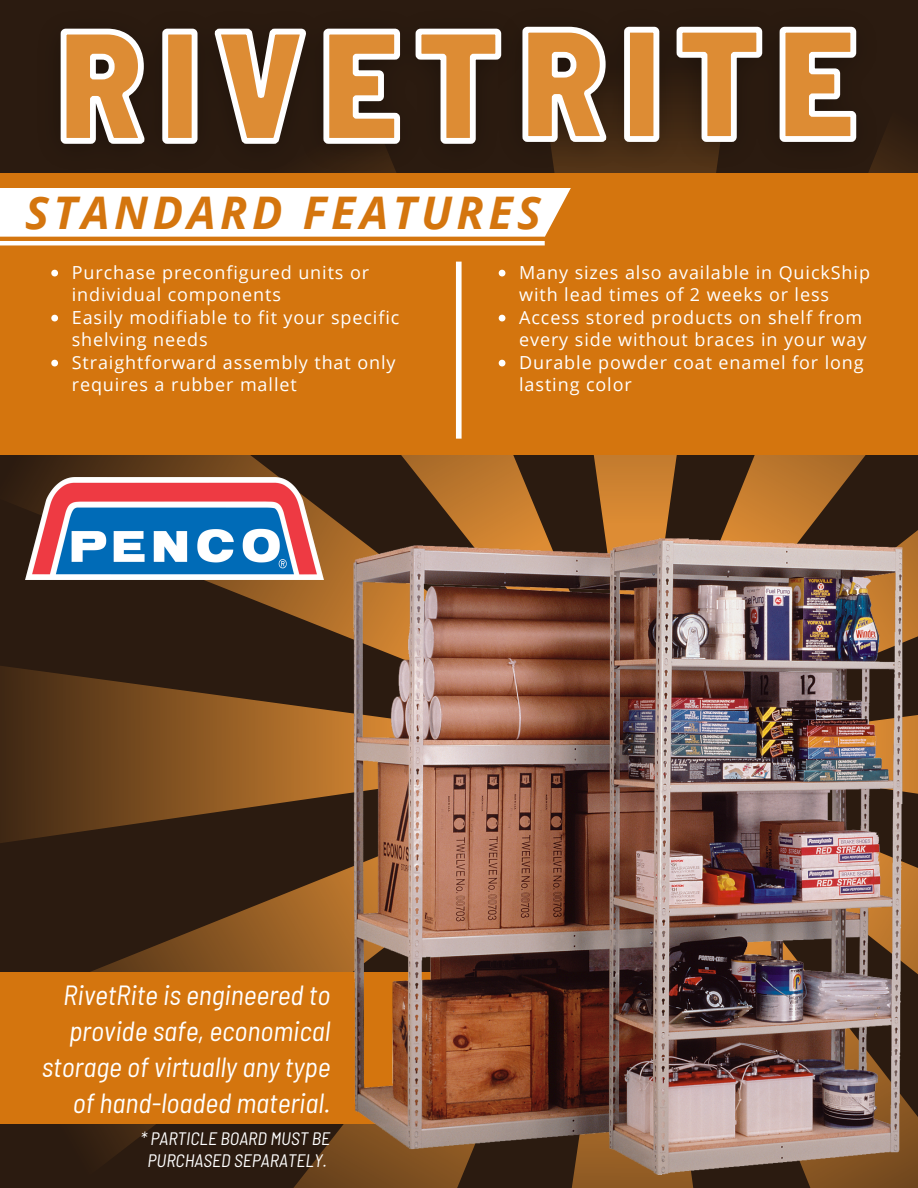
<style>
.page{position:relative;width:918px;height:1188px;background:#fff}
.page>*{position:absolute;margin:0;border:0;box-sizing:border-box;transform-origin:0 0}
.t1{font:900 semi-condensed 156.15px "Barlow";letter-spacing:.1em;color:#dd8c34}
.t2{font:italic 700 45px "Open Sans";letter-spacing:.1em;color:#d4750e}
.t3{font:italic semi-condensed 27.75px/36px "Barlow";color:#fff;text-align:right}
.t4{font:18px/22.5px "Open Sans";letter-spacing:.05em;color:#fff}
.t5{font:italic semi-condensed 18px/22.5px "Barlow";color:#fff;text-align:center}
</style>
<div class="page">
<svg style="left:727px;top:455px;width:191px;height:198px;background:#794c1f"></svg>
<svg style="left:909px;top:700px;width:9px;height:488px;background:#6e461d"></svg>
<svg style="left:0;top:860px;width:347px;height:328px;background:#452b14"></svg>
<div style="left:0;top:843px;width:347px;height:17px;background:#2b1b10"></div>
<svg style="left:0;top:455px;width:347px;height:388px;background:#442a14"></svg>
<svg style="left:165px;top:455px;width:562px;height:350px;background:#6c441d"></svg>
<div style="left:0;top:173px;width:918px;height:282px;background:#d4750e"></div>
<div style="left:23px;top:0;width:462px;height:173px;background:#2a1a0f"></div>
<img style="left:485px;top:0;width:408px;height:173px">
<hr style="left:0;top:241px;width:545px;height:4px;background:#fff">
<div style="left:0;top:188px;width:571px;height:49px;background:#fff"></div>
<svg style="left:58px;top:24px;width:446px;height:125px"></svg>
<svg style="left:520px;top:22px;width:339px;height:125px"></svg>
<div style="left:0;top:972px;width:792px;height:151px;background:#d4750e"></div>
<img style="left:347px;top:530px;width:562px;height:658px">
<div style="left:456px;top:262px;width:6px;height:177px;background:#fff"></div>
<svg style="left:51px;top:270px;width:7px;height:6px"></svg>
<svg style="left:51px;top:315px;width:7px;height:6px"></svg>
<svg style="left:51px;top:360px;width:7px;height:6px"></svg>
<svg style="left:499px;top:270px;width:6px;height:6px"></svg>
<svg style="left:499px;top:315px;width:6px;height:6px"></svg>
<svg style="left:499px;top:360px;width:6px;height:6px"></svg>
<img style="left:25px;top:477px;width:298px;height:103px">
<p class="t1" style="left:58px;top:-15px;width:800px">RIVETRITE</p>
<p class="t2" style="left:25px;top:181px;width:517px">STANDARD FEATURES</p>
<p class="t4" style="left:72px;top:260px;width:299px">Purchase preconfigured units or individual components</p>
<p class="t4" style="left:72px;top:305px;width:329px">Easily modifiable to fit your specific shelving needs</p>
<p class="t4" style="left:72px;top:350px;width:325px">Straightforward assembly that only requires a rubber mallet</p>
<p class="t4" style="left:519px;top:260px;width:352px">Many sizes also available in QuickShip with lead times of 2 weeks or less</p>
<p class="t4" style="left:519px;top:305px;width:349px">Access stored products on shelf from every side without braces in your way</p>
<p class="t4" style="left:519px;top:350px;width:346px">Durable powder coat enamel for long lasting color</p>
<p class="t3" style="left:42px;top:976px;width:290px">RivetRite is engineered to provide safe, economical storage of virtually any type of hand-loaded material.</p>
<p class="t5" style="left:140px;top:1126px;width:191px">* PARTICLE BOARD MUST BE<br>PURCHASED SEPARATELY.</p>
</div>
